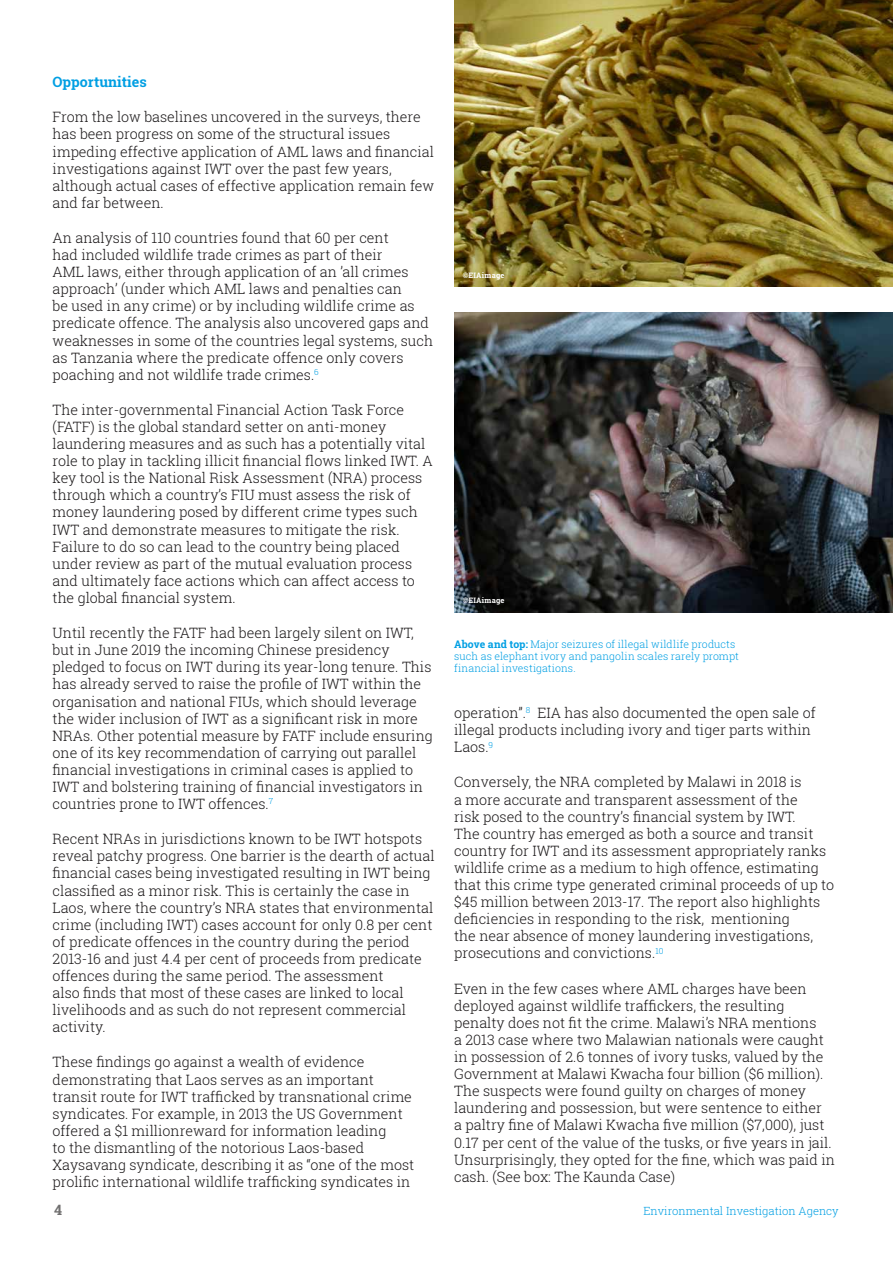
<style>
.page{position:relative;width:893px;height:1263px;background:#fff}
.page>*{position:absolute;margin:0;border:0;box-sizing:border-box;transform-origin:0 0}
.t1{font:300 14.25px/17.1px "Roboto Slab";color:#1a1718}
.t2{font:700 14.25px "Roboto Slab";color:#009fe3}
.t3{font:700 14.25px "Roboto Slab";color:#706f6f}
.t4{font:300 11.25px "Roboto Slab";color:#009fe3}
.t5{font:300 10.5px/12px "Roboto Slab";letter-spacing:.01em;color:#009fe3}
.t6{font:700 7.5px "Roboto Slab";letter-spacing:.025em;color:#fff}
.s1{font-weight:700}
</style>
<div class="page">
<img style="left:454px;top:313px;width:439px;height:299px">
<img style="left:454px;top:0;width:439px;height:287px">
<p class="t2" style="left:53px;top:72px;width:96px">Opportunities</p>
<p class="t1" style="left:53px;top:108px;width:383px">From the low baselines uncovered in the surveys, there has been progress on some of the structural issues impeding effective application of AML laws and financial investigations against IWT over the past few years, although actual cases of effective application remain few and far between.</p>
<p class="t1" style="left:53px;top:229px;width:382px">An analysis of 110 countries found that 60 per cent<br>had included wildlife trade crimes as part of their<br>AML laws, either through application of an ’all crimes approach’ (under which AML laws and penalties can<br>be used in any crime) or by including wildlife crime as predicate offence. The analysis also uncovered gaps and weaknesses in some of the countries legal systems, such as Tanzania where the predicate offence only covers poaching and not wildlife trade crimes.<sup>6</sup></p>
<p class="t1" style="left:53px;top:401px;width:382px">The inter-governmental Financial Action Task Force (FATF) is the global standard setter on anti-money laundering measures and as such has a potentially vital role to play in tackling illicit financial flows linked IWT. A key tool is the National Risk Assessment (NRA) process through which a country’s FIU must assess the risk of money laundering posed by different crime types such IWT and demonstrate measures to mitigate the risk.<br>Failure to do so can lead to the country being placed under review as part of the mutual evaluation process and ultimately face actions which can affect access to the global financial system.</p>
<p class="t1" style="left:53px;top:624px;width:382px">Until recently the FATF had been largely silent on IWT, but in June 2019 the incoming Chinese presidency pledged to focus on IWT during its year-long tenure. This has already served to raise the profile of IWT within the organisation and national FIUs, which should leverage the wider inclusion of IWT as a significant risk in more NRAs. Other potential measure by FATF include ensuring one of its key recommendation of carrying out parallel financial investigations in criminal cases is applied to IWT and bolstering training of financial investigators in countries prone to IWT offences.<sup>7</sup></p>
<p class="t1" style="left:53px;top:830px;width:384px">Recent NRAs in jurisdictions known to be IWT hotspots reveal patchy progress. One barrier is the dearth of actual financial cases being investigated resulting in IWT being classified as a minor risk. This is certainly the case in Laos, where the country’s NRA states that environmental crime (including IWT) cases account for only 0.8 per cent of predicate offences in the country during the period 2013-16 and just 4.4 per cent of proceeds from predicate offences during the same period. The assessment<br>also finds that most of these cases are linked to local livelihoods and as such do not represent commercial activity.</p>
<p class="t1" style="left:53px;top:1053px;width:363px">These findings go against a wealth of evidence demonstrating that Laos serves as an important transit route for IWT trafficked by transnational crime syndicates. For example, in 2013 the US Government offered a $1 millionreward for information leading<br>to the dismantling of the notorious Laos-based Xaysavang syndicate, describing it as “one of the most prolific international wildlife trafficking syndicates in</p>
<p class="t6" style="left:463px;top:270px;width:43px">©EIAimage</p>
<p class="t6" style="left:463px;top:595px;width:43px">©EIAimage</p>
<p class="t5" style="left:454px;top:638px;width:286px"><span class="s1">Above and top:</span> Major seizures of illegal wildlife products such as elephant ivory and pangolin scales rarely prompt financial investigations.</p>
<p class="t1" style="left:454px;top:704px;width:363px">operation”.<sup>8</sup> EIA has also documented the open sale of illegal products including ivory and tiger parts within<br>Laos.<sup>9</sup></p>
<p class="t1" style="left:454px;top:773px;width:382px">Conversely, the NRA completed by Malawi in 2018 is<br>a more accurate and transparent assessment of the<br>risk posed to the country’s financial system by IWT.<br>The country has emerged as both a source and transit country for IWT and its assessment appropriately ranks wildlife crime as a medium to high offence, estimating that this crime type generated criminal proceeds of up to $45 million between 2013-17. The report also highlights deficiencies in responding to the risk, mentioning<br>the near absence of money laundering investigations, prosecutions and convictions.<sup>10</sup></p>
<p class="t1" style="left:454px;top:979px;width:382px">Even in the few cases where AML charges have been deployed against wildlife traffickers, the resulting penalty does not fit the crime. Malawi’s NRA mentions<br>a 2013 case where two Malawian nationals were caught in possession of 2.6 tonnes of ivory tusks, valued by the Government at Malawi Kwacha four billion ($6 million).<br>The suspects were found guilty on charges of money laundering and possession, but were sentence to either<br>a paltry fine of Malawi Kwacha five million ($7,000), just 0.17 per cent of the value of the tusks, or five years in jail.<br>Unsurprisingly, they opted for the fine, which was paid in cash. (See box: The Kaunda Case)</p>
<p class="t3" style="left:54px;top:1200px;width:10px">4</p>
<p class="t4" style="left:644px;top:1203px;width:197px">Environmental Investigation Agency</p>
</div>
